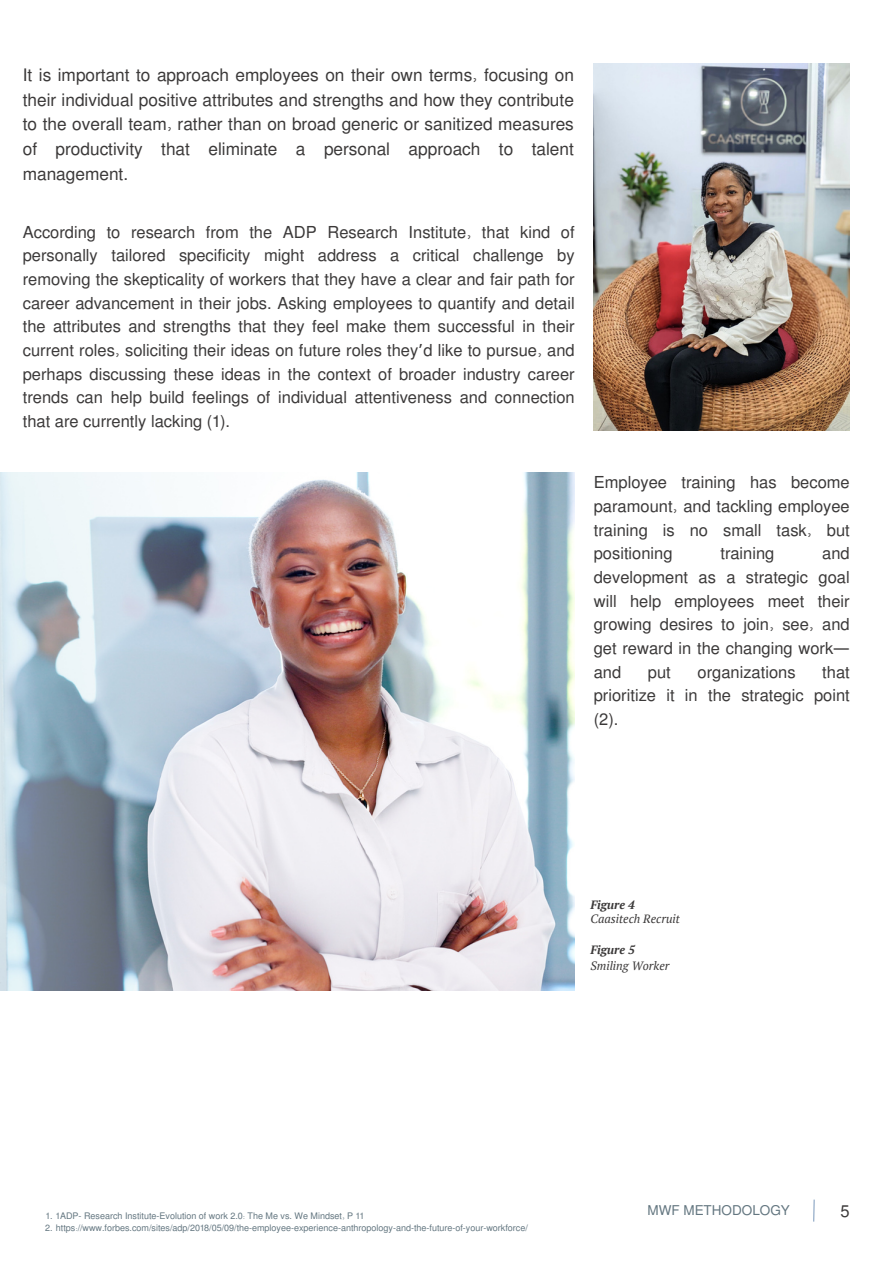
<style>
.page{position:relative;width:893px;height:1264px;background:#fff}
.page>*{position:absolute;margin:0;border:0;box-sizing:border-box;transform-origin:0 0}
.t1{font:17.25px/24.8px "Mukti";color:#3b3939;text-align:justify}
.t2{font:16.5px/23.7px "Mukti";color:#3b3939;text-align:justify}
.t3{font:13.5px "Mukti";color:#637680}
.t4{font:italic 12px "PT Serif";color:#3b3939}
.t5{font:italic 700 12px "PT Serif";color:#3b3939}
.t6{font:9px "Mukti";color:#637680}
.s1{font-family:"Noto Sans Gurmukhi"}
</style>
<div class="page">
<img style="left:593px;top:64px;width:256px;height:366px">
<img style="left:0;top:472px;width:574px;height:518px">
<svg style="left:813px;top:1199px;width:2px;height:23px"></svg>
<h1 class="t1" style="left:23px;top:61px;width:552px">It is important to approach employees on their own terms, focusing on their individual positive attributes and strengths and how they contribute to the overall team, rather than on broad generic or sanitized measures of productivity that eliminate a personal approach to talent management.</h1>
<p class="t2" style="left:23px;top:219px;width:553px">According to research from the ADP Research Institute, that kind of personally tailored specificity might address a critical challenge by removing the skepticality of workers that they have a clear and fair path for career advancement in their jobs. Asking employees to quantify and detail the attributes and strengths that they feel make them successful in their current roles, soliciting their ideas on future roles they<span class="s1">’</span>d like to pursue, and perhaps discussing these ideas in the context of broader industry career trends can help build feelings of individual attentiveness and connection that are currently lacking (1).</p>
<h3 class="t2" style="left:593px;top:470px;width:257px">Employee training has become paramount, and tackling employee training is no small task, but positioning</h3>
<h3 class="t2" style="left:593px;top:541px;width:257px;text-indent:228px">and development as a strategic goal will help employees meet their growing desires to join, see, and get reward in the changing work<span class="s1">— </span>and</h3>
<h3 class="t2" style="left:720px;top:541px;width:56px">training</h3>
<h3 class="t2" style="left:593px;top:659px;width:257px;text-indent:228px">that prioritize it in the strategic point (2).</h3>
<h3 class="t2" style="left:648px;top:659px;width:24px">put</h3>
<h3 class="t2" style="left:697px;top:659px;width:99px">organizations</h3>
<h1 class="t5" style="left:590px;top:896px;width:46px">Figure 4</h1>
<h4 class="t4" style="left:590px;top:910px;width:91px">Caasitech Recruit</h4>
<p class="t5" style="left:590px;top:941px;width:46px">Figure 5</p>
<h3 class="t4" style="left:590px;top:957px;width:80px">Smiling Worker</h3>
<h4 class="t6" style="left:46px;top:1209px;width:319px">1. 1ADP- Research Institute-Evolution of work 2.0: The Me vs. We Mindset, P 11</h4>
<h2 class="t6" style="left:45px;top:1221px;width:484px">2. https://www.forbes.com/sites/adp/2018/05/09/the-employee-experience-anthropology-and-the-future-of-your-workforce/</h2>
<p class="t3" style="left:647px;top:1200px;width:144px">MWF METHODOLOGY</p>
<p class="t2" style="left:840px;top:1198px;width:11px">5</p>
</div>
